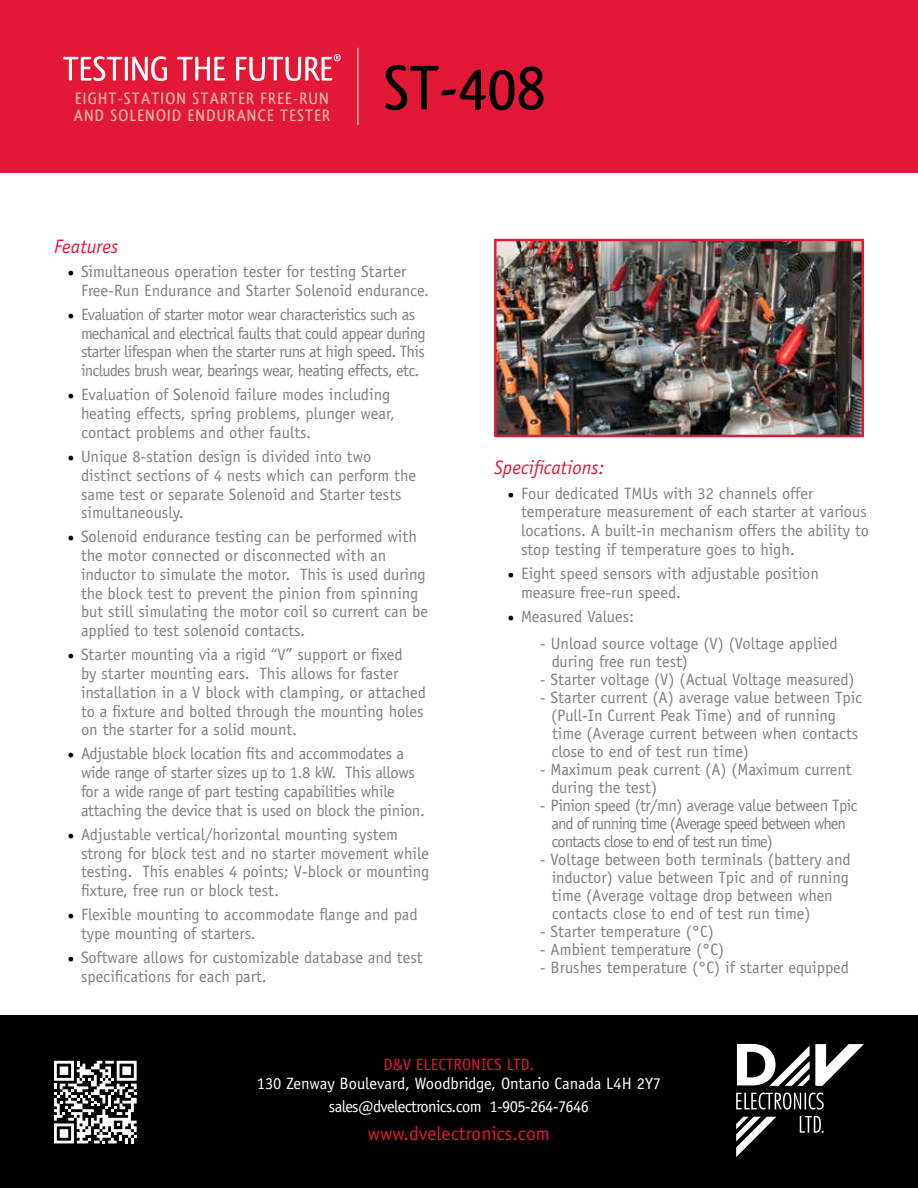
<style>
.page{position:relative;width:918px;height:1188px;background:#fff}
.page>*{position:absolute;margin:0;border:0;box-sizing:border-box;transform-origin:0 0}
.t1{font:500 65.55px "Qlassik";color:#000}
.t2{font:italic 19.5px "Officina Sans Std";color:#e31837}
.t3{font:19.5px "Officina Sans Std";color:#e31837}
.t4{font:500 17.25px/17.1px "Qlassik";letter-spacing:.075em;color:#f6bbae}
.t5{font:16.5px/18.8px "Officina Sans Std";color:#808081}
.t6{font:16.5px/18.8px "Officina Sans Std";letter-spacing:-.04em;color:#808081}
.t7{font:16.5px/18.8px "Officina Sans Std";letter-spacing:-.02em;color:#808081}
.t8{font:16.5px/18px "Officina Sans Std";letter-spacing:-.06em;color:#808081}
.t9{font:16.5px/22.5px "Officina Sans Std";letter-spacing:-.02em;color:#fff;text-align:center}
.t10{font:16.5px "Officina Sans Std";color:#e31837}
.s1{font-family:"Minion Pro";font-size:18px;color:#000}
</style>
<div class="page">
<div style="left:0;top:1015px;width:918px;height:173px;background:#000"></div>
<svg style="left:736px;top:1092px;width:88px;height:18px"></svg>
<svg style="left:737px;top:1044px;width:127px;height:42px"></svg>
<svg style="left:736px;top:1117px;width:40px;height:40px"></svg>
<svg style="left:800px;top:1116px;width:24px;height:17px"></svg>
<div style="left:0;top:0;width:918px;height:173px;background:#e31837"></div>
<svg style="left:63px;top:54px;width:278px;height:27px"></svg>
<hr style="left:358px;top:48px;width:1px;height:77px;background:#fff">
<svg style="left:54px;top:1061px;width:83px;height:82px"></svg>
<img style="left:497px;top:242px;width:364px;height:192px">
<div style="left:494px;top:239px;width:370px;height:198px;border:2px solid #e31837"></div>
<p class="t4" style="left:74px;top:90px;width:258px">EIGHT-STATION STARTER FREE-RUN<br>AND SOLENOID ENDURANCE TESTER</p>
<h1 class="t1" style="left:383px;top:49px;width:164px">ST-408</h1>
<p class="t2" style="left:54px;top:235px;width:66px">Features</p>
<p class="t5" style="left:81px;top:262px;width:350px;text-indent:-14px"><span class="s1">•</span> Simultaneous operation tester for testing Starter<br>Free-Run Endurance and Starter Solenoid endurance.</p>
<p class="t6" style="left:81px;top:305px;width:346px;text-indent:-14px"><span class="s1">•</span> Evaluation of starter motor wear characteristics such as mechanical and electrical faults that could appear during starter lifespan when the starter runs at high speed. This includes brush wear, bearings wear, heating effects, etc.</p>
<p class="t5" style="left:81px;top:385px;width:315px;text-indent:-14px"><span class="s1">•</span> Evaluation of Solenoid failure modes including heating effects, spring problems, plunger wear, contact problems and other faults.</p>
<p class="t5" style="left:81px;top:447px;width:337px;text-indent:-14px"><span class="s1">•</span> Unique 8-station design is divided into two distinct sections of 4 nests which can perform the same test or separate Solenoid and Starter tests simultaneously.</p>
<p class="t5" style="left:81px;top:527px;width:349px;text-indent:-14px"><span class="s1">•</span> Solenoid endurance testing can be performed with the motor connected or disconnected with an inductor to simulate the motor. This is used during the block test to prevent the pinion from spinning but still simulating the motor coil so current can be applied to test solenoid contacts.</p>
<p class="t5" style="left:81px;top:645px;width:347px;text-indent:-14px"><span class="s1">•</span> Starter mounting via a rigid “V” support or fixed<br>by starter mounting ears. This allows for faster installation in a V block with clamping, or attached to a fixture and bolted through the mounting holes on the starter for a solid mount.</p>
<p class="t7" style="left:81px;top:745px;width:346px;text-indent:-14px"><span class="s1">•</span> Adjustable block location fits and accommodates a wide range of starter sizes up to 1.8 kW. This allows for a wide range of part testing capabilities while attaching the device that is used on block the pinion.</p>
<p class="t5" style="left:81px;top:825px;width:350px;text-indent:-14px"><span class="s1">•</span> Adjustable vertical/horizontal mounting system strong for block test and no starter movement while testing. This enables 4 points; V-block or mounting fixture, free run or block test.</p>
<p class="t5" style="left:81px;top:905px;width:338px;text-indent:-14px"><span class="s1">•</span> Flexible mounting to accommodate flange and pad type mounting of starters.</p>
<p class="t5" style="left:81px;top:948px;width:343px;text-indent:-14px"><span class="s1">•</span> Software allows for customizable database and test specifications for each part.</p>
<p class="t2" style="left:494px;top:456px;width:112px">Specifications:</p>
<p class="t5" style="left:521px;top:484px;width:350px;text-indent:-14px"><span class="s1">•</span> Four dedicated TMUs with 32 channels offer temperature measurement of each starter at various locations. A built-in mechanism offers the ability to stop testing if temperature goes to high.</p>
<p class="t5" style="left:521px;top:564px;width:300px;text-indent:-14px"><span class="s1">•</span> Eight speed sensors with adjustable position measure free-run speed.</p>
<p class="t5" style="left:508px;top:607px;width:128px"><span class="s1">•</span> Measured Values:</p>
<p class="t5" style="left:552px;top:634px;width:287px;line-height:18px;text-indent:-12px">- Unload source voltage (V) (Voltage applied during free run test)</p>
<p class="t5" style="left:540px;top:670px;width:316px">- Starter voltage (V) (Actual Voltage measured)</p>
<p class="t5" style="left:551px;top:688px;width:313px;line-height:18px;text-indent:-11px">- Starter current (A) average value between Tpic (Pull-In Current Peak Time) and of running time (Average current between when contacts close to end of test run time)</p>
<p class="t5" style="left:551px;top:760px;width:302px;line-height:18px;text-indent:-11px">- Maximum peak current (A) (Maximum current during the test)</p>
<p class="t8" style="left:552px;top:796px;width:307px;text-indent:-12px">- Pinion speed (tr/mn) average value between Tpic and of running time (Average speed between when contacts close to end of test run time)</p>
<p class="t5" style="left:552px;top:850px;width:301px;line-height:18px;text-indent:-12px">- Voltage between both terminals (battery and inductor) value between Tpic and of running time (Average voltage drop between when contacts close to end of test run time)</p>
<p class="t5" style="left:540px;top:922px;width:175px">- Starter temperature (°C)</p>
<p class="t5" style="left:540px;top:940px;width:186px">- Ambient temperature (°C)</p>
<p class="t5" style="left:540px;top:958px;width:311px">- Brushes temperature (°C) if starter equipped</p>
<p class="t10" style="left:384px;top:1054px;width:152px">D&amp;V ELECTRONICS LTD.</p>
<p class="t9" style="left:257px;top:1072px;width:406px">130 Zenway Boulevard, Woodbridge, Ontario Canada L4H 2Y7 sales@dvelectronics.com 1-905-264-7646</p>
<p class="t3" style="left:368px;top:1122px;width:184px">www.dvelectronics.com</p>
</div>
